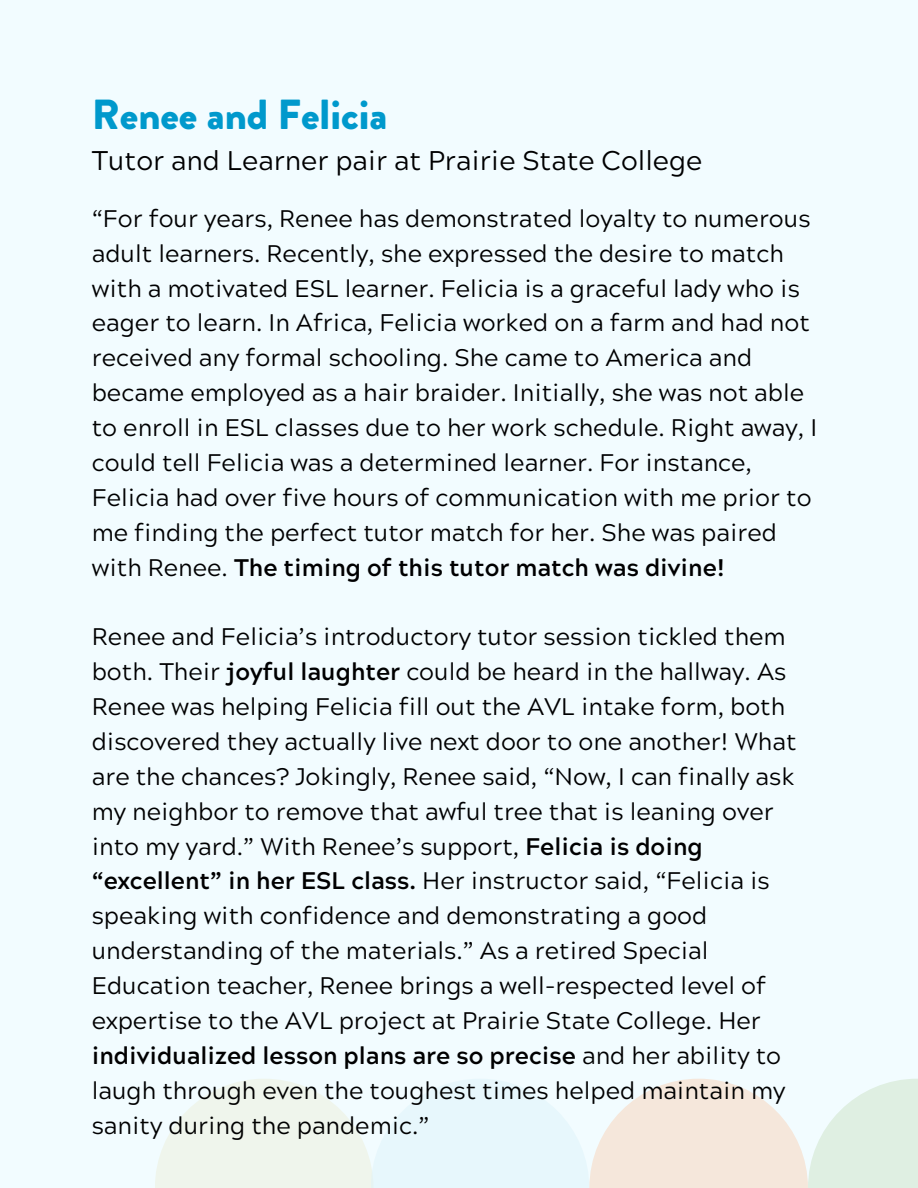
<style>
.page{position:relative;width:918px;height:1188px;background:#f2fcff}
.page>*{position:absolute;margin:0;border:0;box-sizing:border-box;transform-origin:0 0}
.t1{font:900 42px "Brandon Grotesque";color:#09c}
.t2{font:27px "Acherus Grotesque";color:#000}
.t3{font:24px/34.8px "Acherus Grotesque";color:#000}
.s1{font-weight:700}
</style>
<div class="page">
<div style="left:155px;top:1079px;width:219px;height:109px;background:linear-gradient(to bottom,#f1f9f6,#eff4e9)"></div>
<div style="left:371px;top:1079px;width:218px;height:109px;background:#e7f7fc"></div>
<svg style="left:589px;top:1079px;width:219px;height:109px;fill:#f5e7db"></svg>
<svg style="left:808px;top:1079px;width:110px;height:109px;fill:#dfefe2"></svg>
<p class="t1" style="left:92px;top:85px;width:297px">Renee and Felicia</p>
<p class="t2" style="left:92px;top:149px;width:612px">Tutor and Learner pair at Prairie State College</p>
<h1 class="t3" style="left:92px;top:204px;width:727px">“For four years, Renee has demonstrated loyalty to numerous adult learners. Recently, she expressed the desire to match with a motivated ESL learner. Felicia is a graceful lady who is eager to learn. In Africa, Felicia worked on a farm and had not received any formal schooling. She came to America and became employed as a hair braider. Initially, she was not able to enroll in ESL classes due to her work schedule. Right away, I could tell Felicia was a determined learner. For instance, Felicia had over five hours of communication with me prior to me finding the perfect tutor match for her. She was paired with Renee. <span class="s1">The timing of this tutor match was divine!</span></h1>
<p class="t3" style="left:92px;top:623px;width:706px">Renee and Felicia’s introductory tutor session tickled them both. Their <span class="s1">joyful laughter</span> could be heard in the hallway. As Renee was helping Felicia fill out the AVL intake form, both discovered they actually live next door to one another! What are the chances? Jokingly, Renee said, “Now, I can finally ask my neighbor to remove that awful tree that is leaning over into my yard.” With Renee’s support, <span class="s1">Felicia is doing “excellent” in her ESL class.</span> Her instructor said, “Felicia is speaking with confidence and demonstrating a good understanding of the materials.” As a retired Special Education teacher, Renee brings a well-respected level of expertise to the AVL project at Prairie State College. Her <span class="s1">individualized lesson plans are so precise</span> and her ability to laugh through even the toughest times helped maintain my sanity during the pandemic.”</p>
</div>
